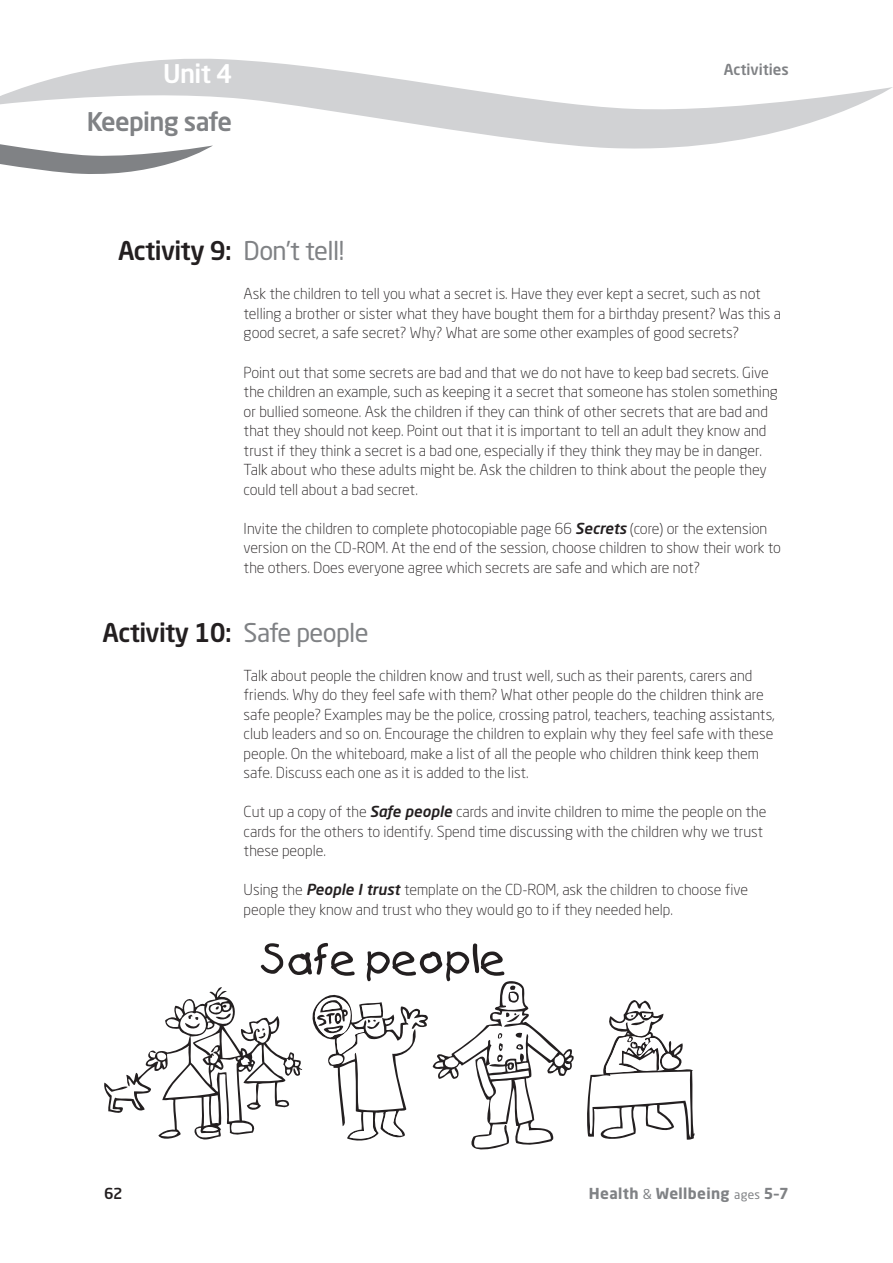
<style>
.page{position:relative;width:893px;height:1263px;background:#fff}
.page>*{position:absolute;margin:0;border:0;box-sizing:border-box;transform-origin:0 0}
.t1{font:500 25.5px "Neo Sans Std";letter-spacing:-.025em;color:#231f20}
.t2{font:25.5px "Neo Sans Std";letter-spacing:-.025em;color:#808285}
.t3{font:500 25.5px "Neo Sans Std";letter-spacing:-.025em;color:#808285}
.t4{font:500 25.5px "Neo Sans Std";color:#fff}
.t5{font:300 15px/19.5px "Neo Sans Std";color:#231f20}
.t6{font:700 15px "Neo Sans Std";letter-spacing:.025em;color:#808285}
.t7{font:500 15px "Neo Sans Std";color:#808285}
.t8{font:500 15px "Neo Sans Std";color:#231f20}
.s1{font-weight:500;font-style:italic}
.s2{font-weight:400;font-size:13.5px}
.s3{font-weight:400;font-size:12px}
</style>
<div class="page">
<svg style="left:0;top:58px;width:892px;height:91px"></svg>
<svg style="left:0;top:130px;width:213px;height:44px"></svg>
<svg style="left:587px;top:1000px;width:107px;height:140px"></svg>
<svg style="left:104px;top:943px;width:470px;height:206px"></svg>
<h1 class="t4" style="left:163px;top:63px;width:71px">Unit 4</h1>
<p class="t7" style="left:724px;top:64px;width:67px">Activities</p>
<h1 class="t3" style="left:87px;top:112px;width:147px">Keeping safe</h1>
<h1 class="t1" style="left:118px;top:241px;width:115px">Activity 9:</h1>
<h1 class="t2" style="left:244px;top:241px;width:102px">Don’t tell!</h1>
<p class="t5" style="left:244px;top:285px;width:539px">Ask the children to tell you what a secret is. Have they ever kept a secret, such as not telling a brother or sister what they have bought them for a birthday present? Was this a good secret, a safe secret? Why? What are some other examples of good secrets?</p>
<p class="t5" style="left:244px;top:363px;width:536px">Point out that some secrets are bad and that we do not have to keep bad secrets. Give the children an example, such as keeping it a secret that someone has stolen something or bullied someone. Ask the children if they can think of other secrets that are bad and that they should not keep. Point out that it is important to tell an adult they know and trust if they think a secret is a bad one, especially if they think they may be in danger.<br>Talk about who these adults might be. Ask the children to think about the people they could tell about a bad secret.</p>
<p class="t5" style="left:244px;top:519px;width:539px">Invite the children to complete photocopiable page 66 <span class="s1">Secrets</span> (core) or the extension version on the CD-ROM. At the end of the session, choose children to show their work to the others. Does everyone agree which secrets are safe and which are not?</p>
<h1 class="t1" style="left:103px;top:622px;width:131px">Activity 10:</h1>
<h1 class="t2" style="left:244px;top:622px;width:127px">Safe people</h1>
<p class="t5" style="left:244px;top:666px;width:533px">Talk about people the children know and trust well, such as their parents, carers and friends. Why do they feel safe with them? What other people do the children think are safe people? Examples may be the police, crossing patrol, teachers, teaching assistants, club leaders and so on. Encourage the children to explain why they feel safe with these people. On the whiteboard, make a list of all the people who children think keep them safe. Discuss each one as it is added to the list.</p>
<p class="t5" style="left:244px;top:803px;width:524px">Cut up a copy of the <span class="s1">Safe people</span> cards and invite children to mime the people on the cards for the others to identify. Spend time discussing with the children why we trust these people.</p>
<p class="t5" style="left:244px;top:881px;width:506px">Using the <span class="s1">People I trust</span> template on the CD-ROM, ask the children to choose five people they know and trust who they would go to if they needed help.</p>
<p class="t8" style="left:104px;top:1187px;width:20px">62</p>
<p class="t6" style="left:589px;top:1187px;width:201px">Health <span class="s2">&amp;</span> Wellbeing <span class="s3">ages</span> 5–7</p>
</div>
